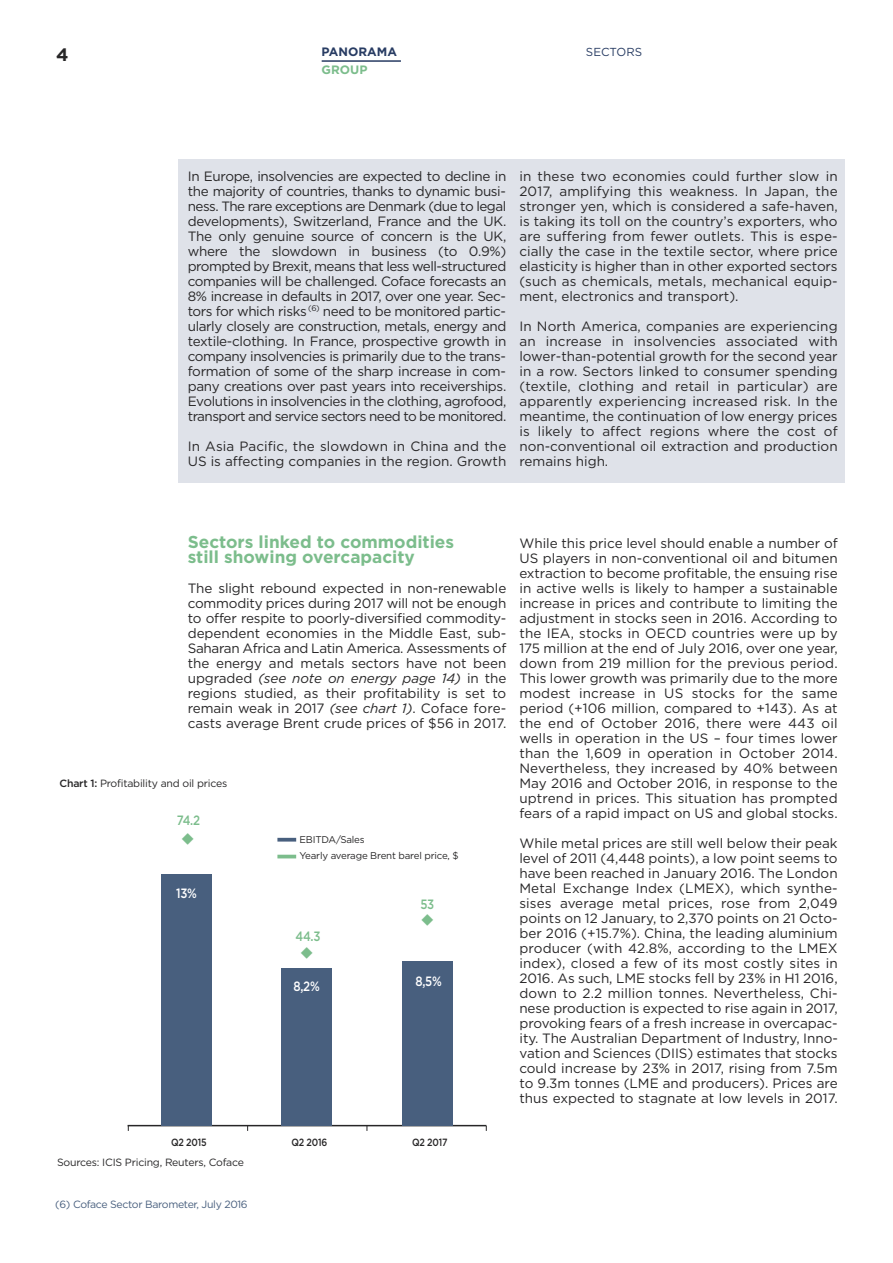
<style>
.page{position:relative;width:893px;height:1263px;background:#fff}
.page>*{position:absolute;margin:0;border:0;box-sizing:border-box;transform-origin:0 0}
.t1{font:700 18px "Gotham";color:#272627}
.t2{font:700 17.25px/15px "Gotham";color:#7cbd8c}
.t3{font:13.5px/15px "Gotham";color:#272627;text-align:justify}
.t4{font:500 13.5px "Gotham";color:#fff;scale:.85 1}
.t5{font:500 13.5px "Gotham";color:#7cbd8c;scale:.85 1}
.t6{font:700 12.15px "Gotham";color:#283c63}
.t7{font:700 12.15px "Gotham";color:#7cbd8c}
.t8{font:11.55px "Gotham";color:#283c63}
.t9{font:10.5px "Gotham";letter-spacing:-.02em;color:#272627}
.t10{font:10.5px "Gotham";letter-spacing:-.03em;color:#485f7e}
.t11{font:500 10.5px "Gotham";letter-spacing:-.02em;color:#272627;scale:.85 1}
.t12{font:9.75px/15.9px "Gotham";letter-spacing:-.02em;color:#272627}
.s1{font-style:italic}
.s2{font-weight:500}
</style>
<div class="page">
<div style="left:179px;top:160px;width:666px;height:323px;background:#dfe2e9"></div>
<hr style="left:277px;top:838px;width:19px;height:3px;background:#485f7e">
<hr style="left:277px;top:855px;width:19px;height:3px;background:#7cbd8c">
<hr style="left:128px;top:1125px;width:358px;height:1px;background:#272627">
<div style="left:162px;top:874px;width:50px;height:251px;background:#485f7e"></div>
<div style="left:281px;top:968px;width:51px;height:157px;background:#485f7e"></div>
<div style="left:402px;top:961px;width:51px;height:164px;background:#485f7e"></div>
<hr style="left:322px;top:60px;width:79px;height:2px;background:#283c63">
<h1 class="t1" style="left:56px;top:44px;width:14px">4</h1>
<p class="t6" style="left:322px;top:44px;width:77px">PANORAMA</p>
<p class="t8" style="left:586px;top:45px;width:58px">SECTORS</p>
<p class="t7" style="left:322px;top:62px;width:47px">GROUP</p>
<p class="t3" style="left:188px;top:169px;width:320px">In Europe, insolvencies are expected to decline in the majority of countries, thanks to dynamic busi&shy;ness. The rare exceptions are Denmark (due to legal developments), Switzerland, France and the UK.<br>The only genuine source of concern is the UK, where the slowdown in business (to 0.9%) prompted by Brexit, means that less well-structured companies will be challenged. Coface forecasts an 8% increase in defaults in 2017, over one year. Sec&shy;tors for which risks <sup>(6)</sup> need to be monitored partic&shy;ularly closely are construction, metals, energy and textile-clothing. In France, prospective growth in company insolvencies is primarily due to the trans&shy;formation of some of the sharp increase in com&shy;pany creations over past years into receiverships.<br>Evolutions in insolvencies in the clothing, agrofood, transport and service sectors need to be monitored.</p>
<p class="t3" style="left:188px;top:439px;width:320px">In Asia Pacific, the slowdown in China and the<br>US is affecting companies in the region. Growth</p>
<p class="t3" style="left:519px;top:169px;width:320px">in these two economies could further slow in 2017, amplifying this weakness. In Japan, the stronger yen, which is considered a safe-haven, is taking its toll on the country’s exporters, who are suffering from fewer outlets. This is espe&shy;cially the case in the textile sector, where price elasticity is higher than in other exported sectors (such as chemicals, metals, mechanical equip&shy;ment, electronics and transport).</p>
<p class="t3" style="left:519px;top:319px;width:320px">In North America, companies are experiencing an increase in insolvencies associated with lower-than-potential growth for the second year in a row. Sectors linked to consumer spending (textile, clothing and retail in particular) are apparently experiencing increased risk. In the meantime, the continuation of low energy prices is likely to affect regions where the cost of non-conventional oil extraction and production remains high.</p>
<p class="t2" style="left:188px;top:534px;width:268px">Sectors linked to commodities still showing overcapacity</p>
<p class="t3" style="left:188px;top:580px;width:320px">The slight rebound expected in non-renewable commodity prices during 2017 will not be enough to offer respite to poorly-diversified commodity&shy;dependent economies in the Middle East, sub-Saharan Africa and Latin America. Assessments of the energy and metals sectors have not been upgraded <span class="s1">(see note on energy page 14)</span> in the regions studied, as their profitability is set to remain weak in 2017 <span class="s1">(see chart 1)</span>. Coface fore&shy;casts average Brent crude prices of $56 in 2017.</p>
<p class="t9" style="left:59px;top:777px;width:169px"><span class="s2">Chart 1:</span> Profitability and oil prices</p>
<p class="t5" style="left:177px;top:812px;width:29px">74.2</p>
<p class="t4" style="left:176px;top:886px;width:26px">13%</p>
<p class="t12" style="left:300px;top:832px;width:161px">EBITDA/Sales<br>Yearly average Brent barel price, $</p>
<p class="t5" style="left:295px;top:928px;width:31px">44.3</p>
<p class="t5" style="left:420px;top:896px;width:18px">53</p>
<p class="t4" style="left:293px;top:979px;width:33px">8,2%</p>
<p class="t4" style="left:415px;top:974px;width:33px">8,5%</p>
<p class="t11" style="left:171px;top:1136px;width:43px">Q2 2015</p>
<p class="t11" style="left:291px;top:1136px;width:44px">Q2 2016</p>
<p class="t11" style="left:412px;top:1136px;width:43px">Q2 2017</p>
<p class="t9" style="left:57px;top:1156px;width:188px">Sources: ICIS Pricing, Reuters, Coface</p>
<p class="t10" style="left:55px;top:1198px;width:194px">(6) Coface Sector Barometer, July 2016</p>
<p class="t3" style="left:519px;top:535px;width:320px">While this price level should enable a number of US players in non-conventional oil and bitumen extraction to become profitable, the ensuing rise in active wells is likely to hamper a sustainable increase in prices and contribute to limiting the adjustment in stocks seen in 2016. According to the IEA, stocks in OECD countries were up by 175 million at the end of July 2016, over one year, down from 219 million for the previous period.<br>This lower growth was primarily due to the more modest increase in US stocks for the same period (+106 million, compared to +143). As at the end of October 2016, there were 443 oil wells in operation in the US – four times lower than the 1,609 in operation in October 2014.<br>Nevertheless, they increased by 40% between May 2016 and October 2016, in response to the uptrend in prices. This situation has prompted fears of a rapid impact on US and global stocks.</p>
<p class="t3" style="left:519px;top:835px;width:320px">While metal prices are still well below their peak level of 2011 (4,448 points), a low point seems to have been reached in January 2016. The London Metal Exchange Index (LMEX), which synthe&shy;sises average metal prices, rose from 2,049 points on 12 January, to 2,370 points on 21 Octo&shy;ber 2016 (+15.7%). China, the leading aluminium producer (with 42.8%, according to the LMEX index), closed a few of its most costly sites in 2016. As such, LME stocks fell by 23% in H1 2016, down to 2.2 million tonnes. Nevertheless, Chi&shy;nese production is expected to rise again in 2017, provoking fears of a fresh increase in overcapac&shy;ity. The Australian Department of Industry, Inno&shy;vation and Sciences (DIIS) estimates that stocks could increase by 23% in 2017, rising from 7.5m to 9.3m tonnes (LME and producers). Prices are thus expected to stagnate at low levels in 2017.</p>
</div>
